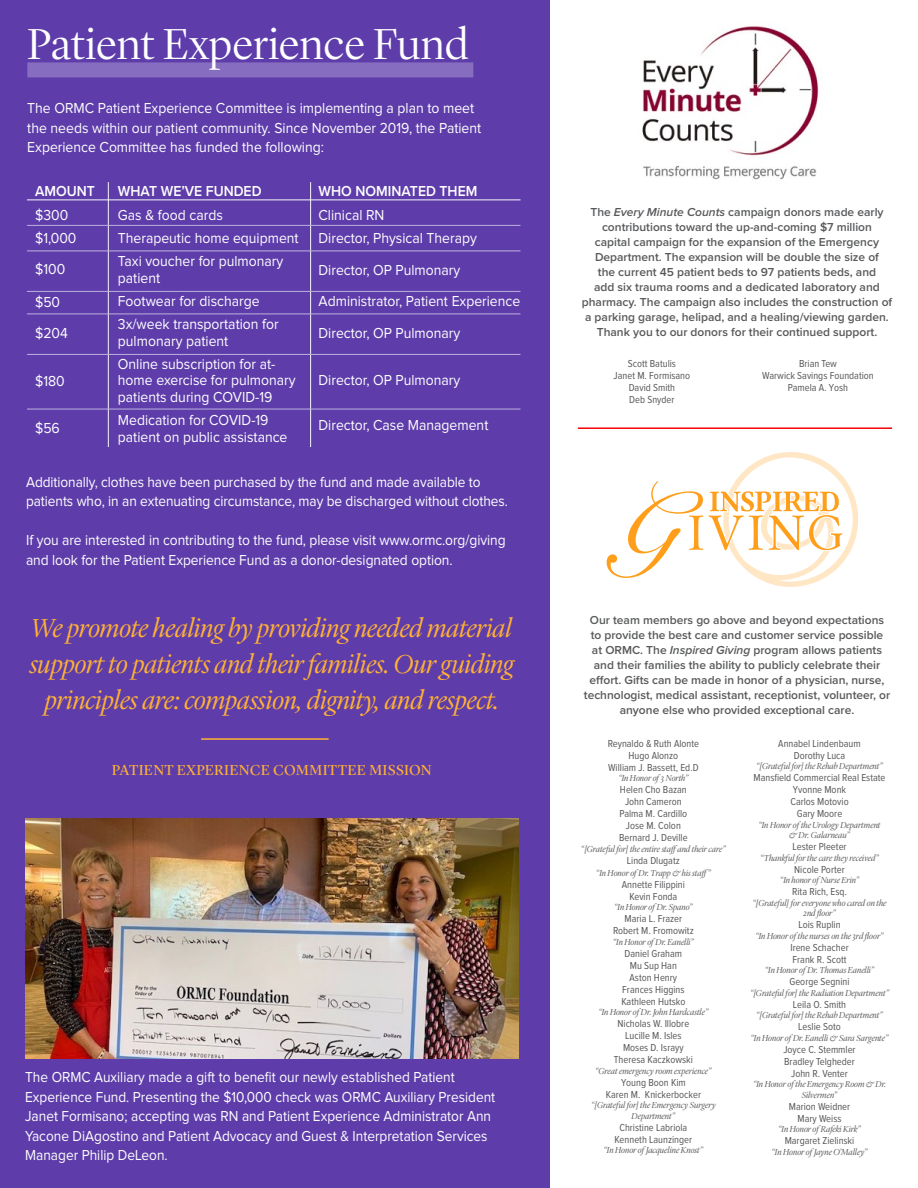
<style>
.page{position:relative;width:918px;height:1188px;background:#fff}
.page>*{position:absolute;margin:0;border:0;box-sizing:border-box;transform-origin:0 0}
.t1{font:300 45px "Lyon Display";color:#fff}
.t2{font:italic 300 27px/36px "Lyon Display";color:#ffb134;text-align:center}
.t3{font:15px/23.2px "Proxima Nova";color:#fff;scale:.93 1}
.t4{font:15px/19.5px "Proxima Nova";color:#fff;scale:.91 1}
.t5{font:15px/19.5px "Proxima Nova";color:#fff;scale:.92 1}
.t6{font:600 15px "Proxima Nova";color:#fff;scale:.93 1}
.t7{font:15px "Lyon Display";letter-spacing:.02em;color:#ffb134}
.t8{font:600 12px/15px "Proxima Nova";color:#58595b;text-align:center}
.t9{font:10.5px/12px "Proxima Nova Cond";color:#58595b;text-align:center}
.t10{font:italic 300 9px/10.5px "Lyon Display";color:#58595b;text-align:center}
.s1{font-style:italic}
</style>
<div class="page">
<img style="left:642px;top:26px;width:177px;height:154px">
<div style="left:0;top:0;width:549px;height:1188px;background:#5e3daa"></div>
<div style="left:27px;top:62px;width:446px;height:15px;background:#866dbf"></div>
<img style="left:25px;top:818px;width:494px;height:240px">
<hr style="left:201px;top:738px;width:128px;height:2px;background:#ffb134">
<svg style="left:607px;top:452px;width:251px;height:135px"></svg>
<hr style="left:578px;top:427px;width:314px;height:2px;background:#f60005">
<hr style="left:27px;top:200px;width:494px;height:1px;background:#f7f5fb">
<hr style="left:310px;top:182px;width:1px;height:265px;background:#f7f5fb">
<hr style="left:108px;top:182px;width:1px;height:265px;background:#f7f5fb">
<hr style="left:27px;top:225px;width:494px;height:1px;background:#beb1dd">
<hr style="left:27px;top:251px;width:494px;height:1px;background:#beb1dd">
<hr style="left:27px;top:291px;width:494px;height:1px;background:#beb1dd">
<hr style="left:27px;top:314px;width:494px;height:1px;background:#beb1dd">
<hr style="left:27px;top:354px;width:494px;height:1px;background:#beb1dd">
<hr style="left:27px;top:409px;width:494px;height:1px;background:#beb1dd">
<h1 class="t1" style="left:27px;top:11px;width:443px">Patient Experience Fund</h1>
<h3 class="t3" style="left:27px;top:99px;width:490px;line-height:19.5px">The ORMC Patient Experience Committee is implementing a plan to meet the needs within our patient community. Since November 2019, the Patient<br>Experience Committee has funded the following:</h3>
<h3 class="t6" style="left:35px;top:180px;width:66px">AMOUNT</h3>
<h3 class="t3" style="left:35px;top:204px;width:46px">$300 $1,000</h3>
<h3 class="t3" style="left:35px;top:258px;width:34px">$100</h3>
<h3 class="t3" style="left:35px;top:288px;width:37px;line-height:30.8px">$50 $204</h3>
<h3 class="t3" style="left:35px;top:370px;width:33px">$180</h3>
<h3 class="t3" style="left:35px;top:417px;width:28px">$56</h3>
<h3 class="t6" style="left:118px;top:180px;width:156px">WHAT WE’VE FUNDED</h3>
<h3 class="t3" style="left:118px;top:204px;width:196px">Gas &amp; food cards<br>Therapeutic home equipment<br>Taxi voucher for pulmonary</h3>
<h3 class="t3" style="left:118px;top:267px;width:174px">patient<br>Footwear for discharge<br>3x/week transportation for</h3>
<h3 class="t3" style="left:118px;top:330px;width:171px">pulmonary patient<br>Online subscription for at-</h3>
<h3 class="t3" style="left:118px;top:373px;width:193px;line-height:16.5px">home exercise for pulmonary patients during COVID-19</h3>
<h3 class="t3" style="left:118px;top:413px;width:184px;line-height:16.5px">Medication for COVID-19 patient on public assistance</h3>
<h3 class="t6" style="left:319px;top:180px;width:172px">WHO NOMINATED THEM</h3>
<h3 class="t3" style="left:319px;top:204px;width:172px">Clinical RN<br>Director, Physical Therapy</h3>
<h3 class="t3" style="left:319px;top:255px;width:218px;line-height:30.8px">Director, OP Pulmonary<br>Administrator, Patient Experience</h3>
<h3 class="t3" style="left:319px;top:322px;width:154px">Director, OP Pulmonary</h3>
<h3 class="t3" style="left:319px;top:369px;width:154px">Director, OP Pulmonary</h3>
<h3 class="t3" style="left:319px;top:414px;width:184px">Director, Case Management</h3>
<h3 class="t4" style="left:26px;top:473px;width:531px">Additionally, clothes have been purchased by the fund and made available to patients who, in an extenuating circumstance, may be discharged without clothes.</h3>
<h3 class="t5" style="left:26px;top:531px;width:523px">If you are interested in contributing to the fund, please visit www.ormc.org/giving and look for the Patient Experience Fund as a donor-designated option.</h3>
<h2 class="t2" style="left:30px;top:608px;width:486px">We promote healing by providing needed material support to patients and their families. Our guiding principles are: compassion, dignity, and respect.</h2>
<h3 class="t7" style="left:112px;top:758px;width:321px">PATIENT EXPERIENCE COMMITTEE MISSION</h3>
<p class="t4" style="left:25px;top:1068px;width:518px">The ORMC Auxiliary made a gift to benefit our newly established Patient Experience Fund. Presenting the $10,000 check was ORMC Auxiliary President Janet Formisano; accepting was RN and Patient Experience Administrator Ann Yacone DiAgostino and Patient Advocacy and Guest &amp; Interpretation Services Manager Philip DeLeon.</p>
<p class="t8" style="left:582px;top:204px;width:312px">The <span class="s1">Every Minute Counts</span> campaign donors made early contributions toward the up-and-coming $7 million<br>capital campaign for the expansion of the Emergency Department. The expansion will be double the size of<br>the current 45 patient beds to 97 patients beds, and<br>add six trauma rooms and a dedicated laboratory and pharmacy. The campaign also includes the construction of a parking garage, helipad, and a healing/viewing garden.<br>Thank you to our donors for their continued support.</p>
<p class="t9" style="left:614px;top:358px;width:78px">Scott Batulis<br>Janet M. Formisano<br>David Smith<br>Deb Snyder</p>
<p class="t9" style="left:762px;top:358px;width:113px">Brian Tew<br>Warwick Savings Foundation<br>Pamela A. Yosh</p>
<p class="t8" style="left:584px;top:612px;width:308px">Our team members go above and beyond expectations to provide the best care and customer service possible<br>at ORMC. The <span class="s1">Inspired Giving</span> program allows patients and their families the ability to publicly celebrate their effort. Gifts can be made in honor of a physician, nurse, technologist, medical assistant, receptionist, volunteer, or anyone else who provided exceptional care.</p>
<p class="t9" style="left:608px;top:738px;width:93px">Reynaldo &amp; Ruth Alonte<br>Hugo Alonzo<br>William J. Bassett, Ed.D</p>
<p class="t10" style="left:618px;top:772px;width:72px">“In Honor of 3 North”</p>
<p class="t9" style="left:619px;top:784px;width:70px">Helen Cho Bazan<br>John Cameron<br>Palma M. Cardillo<br>Jose M. Colon<br>Bernard J. Deville</p>
<p class="t10" style="left:581px;top:843px;width:146px">“[Grateful for] the entire staffand their care”</p>
<p class="t9" style="left:627px;top:855px;width:55px">Linda Dlugatz</p>
<p class="t10" style="left:596px;top:867px;width:116px">“In Honor of Dr. Trapp &amp; his staff”</p>
<p class="t9" style="left:622px;top:879px;width:65px">Annette Filippini<br>Kevin Fonda</p>
<p class="t10" style="left:614px;top:901px;width:80px">“In Honor of Dr. Spano”</p>
<p class="t9" style="left:613px;top:913px;width:82px">Maria L. Frazer<br>Robert M. Fromowitz</p>
<p class="t10" style="left:613px;top:936px;width:82px">“In Honor of Dr. Eanelli”</p>
<p class="t9" style="left:621px;top:948px;width:66px">Daniel Graham<br>Mu Sup Han<br>Aston Henry<br>Frances Higgins<br>Kathleen Hutsko</p>
<p class="t10" style="left:598px;top:1006px;width:112px">“In Honor of Dr. John Hardcastle”</p>
<p class="t9" style="left:614px;top:1018px;width:81px">Nicholas W. Illobre<br>Lucille M. Isles<br>Moses D. Israyy<br>Theresa Kaczkowski</p>
<p class="t10" style="left:595px;top:1065px;width:118px">“Great emergency room experience”</p>
<p class="t9" style="left:606px;top:1077px;width:97px">Young Boon Kim<br>Karen M. Knickerbocker</p>
<p class="t10" style="left:591px;top:1099px;width:126px">“[Grateful for] the Emergency Surgery<br>Department”</p>
<p class="t9" style="left:615px;top:1122px;width:79px">Christine Labriola<br>Kenneth Launzinger</p>
<p class="t10" style="left:604px;top:1144px;width:101px">“In Honor of Jacqueline Knost”</p>
<p class="t9" style="left:778px;top:738px;width:84px">Annabel Lindenbaum<br>Dorothy Luca</p>
<p class="t10" style="left:756px;top:760px;width:128px">“[Grateful for] the Rehab Department”</p>
<p class="t9" style="left:754px;top:772px;width:134px">Mansfield Commercial Real Estate<br>Yvonne Monk<br>Carlos Motovio<br>Gary Moore</p>
<p class="t10" style="left:758px;top:819px;width:124px">“In Honor of the Urology Department &amp; Dr. Galarneau”</p>
<p class="t9" style="left:792px;top:841px;width:56px">Lester Pleeter</p>
<p class="t10" style="left:760px;top:852px;width:120px">“Thankful for the care they received”</p>
<p class="t9" style="left:794px;top:864px;width:52px">Nicole Porter</p>
<p class="t10" style="left:780px;top:874px;width:81px">“In honor of Nurse Erin”</p>
<p class="t9" style="left:792px;top:886px;width:56px">Rita Rich, Esq.</p>
<p class="t10" style="left:753px;top:897px;width:136px">“[Grateful] for everyone who cared on the<br>2nd floor”</p>
<p class="t9" style="left:798px;top:919px;width:44px">Lois Ruplin</p>
<p class="t10" style="left:755px;top:930px;width:130px">“In Honor of the nurses on the 3rd floor”</p>
<p class="t9" style="left:790px;top:942px;width:60px;text-align:left">Irene Schacher<br>Frank R. Scott</p>
<p class="t10" style="left:765px;top:964px;width:111px">“In Honor of Dr. Thomas Eanelli”</p>
<p class="t9" style="left:789px;top:976px;width:62px">George Segnini</p>
<p class="t10" style="left:750px;top:987px;width:141px">“[Grateful for] the Radiation Department”</p>
<p class="t9" style="left:793px;top:999px;width:55px">Leila O. Smith</p>
<p class="t10" style="left:756px;top:1009px;width:128px">“[Grateful for] the Rehab Department”</p>
<p class="t9" style="left:798px;top:1021px;width:44px">Leslie Soto</p>
<p class="t10" style="left:751px;top:1032px;width:139px">“In Honor of Dr. Eanelli &amp; Sara Sargente”</p>
<p class="t9" style="left:783px;top:1044px;width:74px">Joyce C. Stemmler<br>Bradley Telgheder<br>John R. Venter</p>
<p class="t10" style="left:753px;top:1078px;width:134px">“In Honor of the Emergency Room &amp; Dr.<br>Silvermen”</p>
<p class="t9" style="left:789px;top:1101px;width:63px">Marion Weidner<br>Mary Weiss</p>
<p class="t10" style="left:778px;top:1123px;width:84px">“In Honor of Rafeki Kirk”</p>
<p class="t9" style="left:785px;top:1135px;width:71px">Margaret Zielinski</p>
<p class="t10" style="left:772px;top:1146px;width:98px">“In Honor of Jayne O’Malley”</p>
</div>
